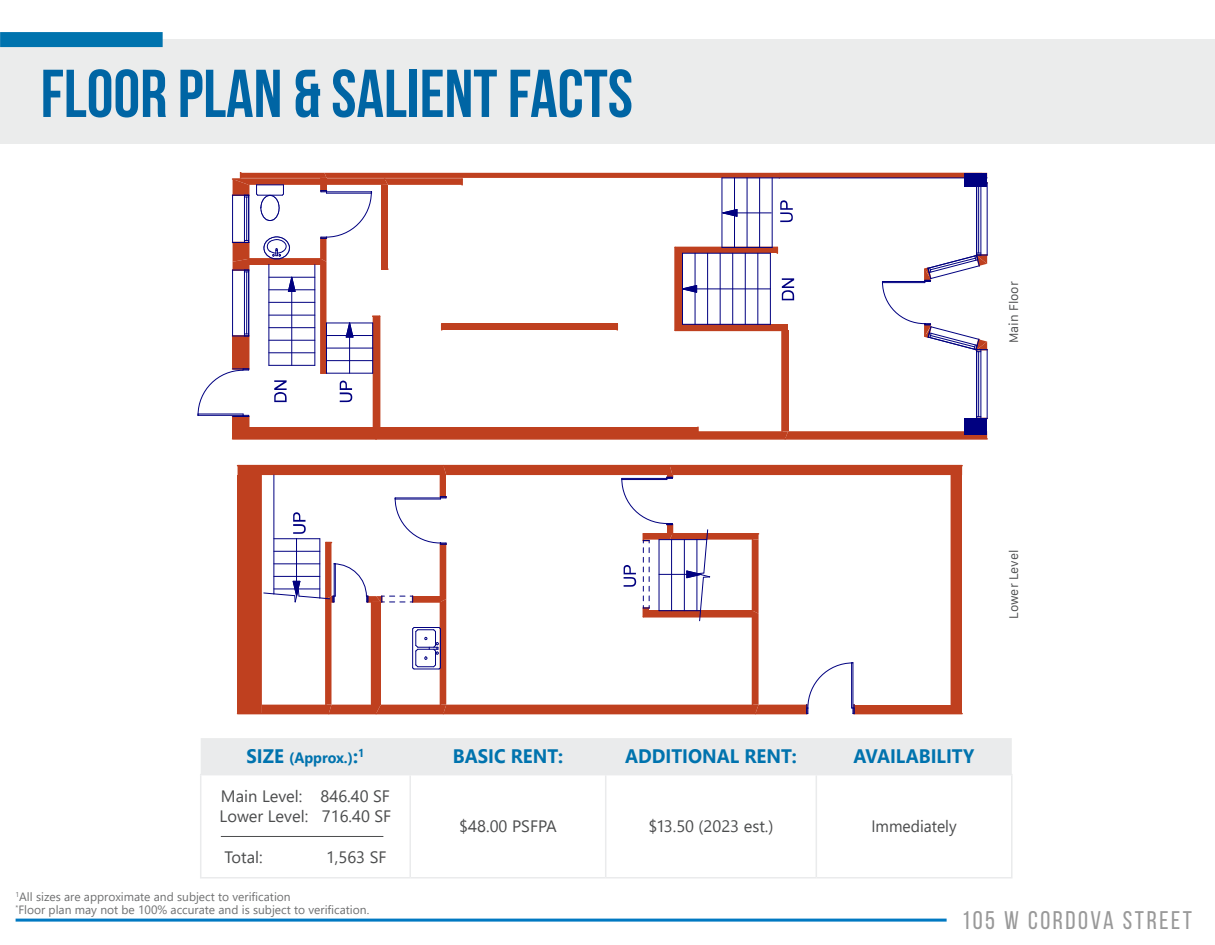
<style>
.page{position:relative;width:1215px;height:945px;background:#fff}
.page>*{position:absolute;margin:0;border:0;box-sizing:border-box;transform-origin:0 0}
.t1{font:700 67.5px "Bebas Neue";color:#0065a4}
.t2{font:25.5px "Bebas Neue";letter-spacing:.1em;color:#999}
.t3{font:700 19.5px "Segoe UI";color:#0073ae;scale:.95 1}
.t4{font:16.5px "Segoe UI";color:#4b4c4d}
.t5{font:16.5px "Segoe UI";color:#4b4c4d;scale:.95 1}
.t6{font:700 15px "Segoe UI";color:#0073ae;scale:.95 1}
.t7{font:12px/13.5px "Segoe UI";color:#4b4c4d}
.t8{font:12px "Galvji";color:#4b4c4d}
.s1{font-size:19.5px}
</style>
<div class="page">
<hr style="left:233px;top:438px;width:143px;height:2px;background:#bf401f">
<hr style="left:376px;top:438px;width:409px;height:2px;background:#bf401f">
<hr style="left:785px;top:438px;width:202px;height:2px;background:#bf401f">
<hr style="left:987px;top:183px;width:1px;height:72px;background:#000080">
<hr style="left:987px;top:350px;width:1px;height:68px;background:#000080">
<svg style="left:197px;top:173px;width:790px;height:266px"></svg>
<div style="left:0;top:40px;width:1215px;height:104px;background:#eaebec"></div>
<div style="left:201px;top:738px;width:811px;height:36px;background:#eaebec"></div>
<hr style="left:200px;top:774px;width:210px;height:1px;background:#eaebec">
<hr style="left:200px;top:775px;width:1px;height:102px;background:#eaebec">
<hr style="left:410px;top:774px;width:196px;height:1px;background:#eaebec">
<hr style="left:409px;top:775px;width:2px;height:102px;background:#eaebec">
<hr style="left:606px;top:774px;width:210px;height:1px;background:#eaebec">
<hr style="left:605px;top:775px;width:1px;height:102px;background:#eaebec">
<hr style="left:816px;top:774px;width:197px;height:1px;background:#eaebec">
<hr style="left:816px;top:775px;width:1px;height:102px;background:#eaebec">
<hr style="left:1011px;top:775px;width:2px;height:102px;background:#eaebec">
<hr style="left:200px;top:877px;width:210px;height:2px;background:#eaebec">
<hr style="left:410px;top:877px;width:196px;height:2px;background:#eaebec">
<hr style="left:606px;top:877px;width:210px;height:2px;background:#eaebec">
<hr style="left:816px;top:877px;width:197px;height:2px;background:#eaebec">
<hr style="left:16px;top:919px;width:931px;height:3px;background:#0079c2">
<div style="left:0;top:32px;width:163px;height:15px;background:#0073ae"></div>
<hr style="left:221px;top:836px;width:162px;height:1px;background:#4b4c4d">
<hr style="left:238px;top:465px;width:205px;height:1px;background:#bf401f">
<hr style="left:443px;top:465px;width:227px;height:1px;background:#bf401f">
<hr style="left:670px;top:465px;width:292px;height:1px;background:#bf401f">
<svg style="left:238px;top:466px;width:724px;height:248px"></svg>
<p class="t1" style="left:41px;top:57px;width:594px">FLOOR PLAN &amp; SALIENT FACTS</p>
<p class="t8" style="left:1007px;top:343px;width:63px;rotate:-90deg">Main Floor</p>
<p class="t8" style="left:1007px;top:619px;width:71px;rotate:-90deg">Lower Level</p>
<p class="t6" style="left:247px;top:744px;width:125px"><span class="s1">SIZE</span> (Approx.)<span class="s1">:</span><sup>1</sup></p>
<p class="t3" style="left:453px;top:738px;width:118px">BASIC RENT:</p>
<p class="t3" style="left:625px;top:738px;width:182px">ADDITIONAL RENT:</p>
<p class="t3" style="left:854px;top:738px;width:129px">AVAILABILITY</p>
<p class="t4" style="left:221px;top:780px;width:171px">Main Level: 846.40 SF</p>
<p class="t4" style="left:220px;top:801px;width:173px">Lower Level: 716.40 SF</p>
<p class="t4" style="left:224px;top:841px;width:40px">Total:</p>
<p class="t4" style="left:326px;top:841px;width:62px">1,563 SF</p>
<p class="t4" style="left:459px;top:811px;width:99px">$48.00 PSFPA</p>
<p class="t4" style="left:649px;top:811px;width:126px">$13.50 (2023 est.)</p>
<p class="t5" style="left:871px;top:811px;width:91px">Immediately</p>
<p class="t7" style="left:15px;top:889px;width:355px"><sup>1</sup>All sizes are approximate and subject to verification<br><sup>*</sup>Floor plan may not be 100% accurate and is subject to verification.</p>
<p class="t2" style="left:962px;top:906px;width:232px">105 W CORDOVA STREET</p>
</div>
